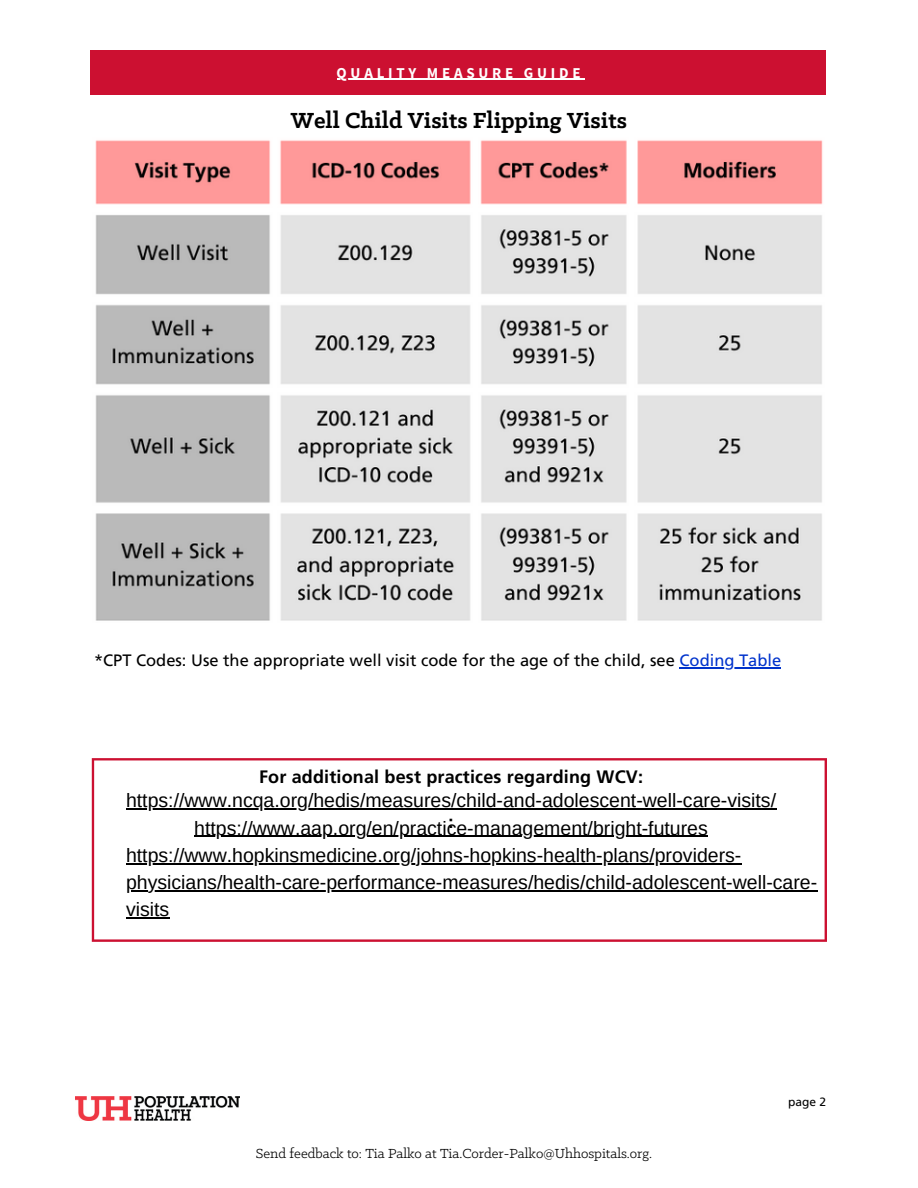
<style>
.page{position:relative;width:918px;height:1188px;background:#fff}
.page>*{position:absolute;margin:0;border:0;box-sizing:border-box;transform-origin:0 0}
.t1{font:700 24.75px "Klinic Slab";color:#000}
.t2{font:19.5px/27px "Arimo";color:#000}
.t3{font:700 18px "Frutiger LT Std";letter-spacing:.01em;color:#000}
.t4{font:16.5px "Frutiger LT Std";color:#000}
.t5{font:700 15px "Source Sans Pro";letter-spacing:.25em;color:#fff}
.t6{font:14.85px "Klinic Slab";color:#000}
.t7{font:12px "Frutiger LT Std";color:#000}
.s1{color:#03c}
</style>
<div class="page">
<div style="left:91px;top:51px;width:735px;height:44px;background:#cc1031"></div>
<hr style="left:337px;top:79px;width:247px;height:1px;background:#fff">
<img style="left:75px;top:1096px;width:164px;height:25px">
<svg style="left:92px;top:758px;width:735px;height:184px"></svg>
<img style="left:95px;top:140px;width:728px;height:481px">
<hr style="left:194px;top:836px;width:514px;height:1px;background:#000">
<hr style="left:126px;top:809px;width:650px;height:1px;background:#000">
<hr style="left:126px;top:863px;width:615px;height:1px;background:#000">
<hr style="left:126px;top:890px;width:691px;height:1px;background:#000">
<hr style="left:126px;top:917px;width:43px;height:1px;background:#000">
<hr style="left:680px;top:667px;width:101px;height:1px;background:#03c">
<p class="t5" style="left:337px;top:63px;width:246px">QUALITY MEASURE GUIDE</p>
<h3 class="t1" style="left:291px;top:109px;width:338px">Well Child Visits Flipping Visits</h3>
<h5 class="t4" style="left:94px;top:654px;width:689px">*CPT Codes: Use the appropriate well visit code for the age of the child, see <span class="s1">Coding Table</span></h5>
<h1 class="t3" style="left:259px;top:769px;width:386px">For additional best practices regarding WCV:</h1>
<h1 class="t3" style="left:449px;top:814px;width:7px">:</h1>
<h3 class="t2" style="left:126px;top:787px;width:652px">https://www.ncqa.org/hedis/measures/child-and-adolescent-well-care-visits/</h3>
<p class="t2" style="left:126px;top:842px;width:617px">https://www.hopkinsmedicine.org/johns-hopkins-health-plans/providers-</p>
<p class="t2" style="left:126px;top:869px;width:693px">physicians/health-care-performance-measures/hedis/child-adolescent-well-care&shy;visits</p>
<h3 class="t2" style="left:194px;top:814px;width:515px">https://www.aap.org/en/practice-management/bright-futures</h3>
<h2 class="t6" style="left:256px;top:1147px;width:398px">Send feedback to: Tia Palko at Tia.Corder-Palko@Uhhospitals.org.</h2>
<h5 class="t7" style="left:788px;top:1097px;width:40px">page 2</h5>
</div>
